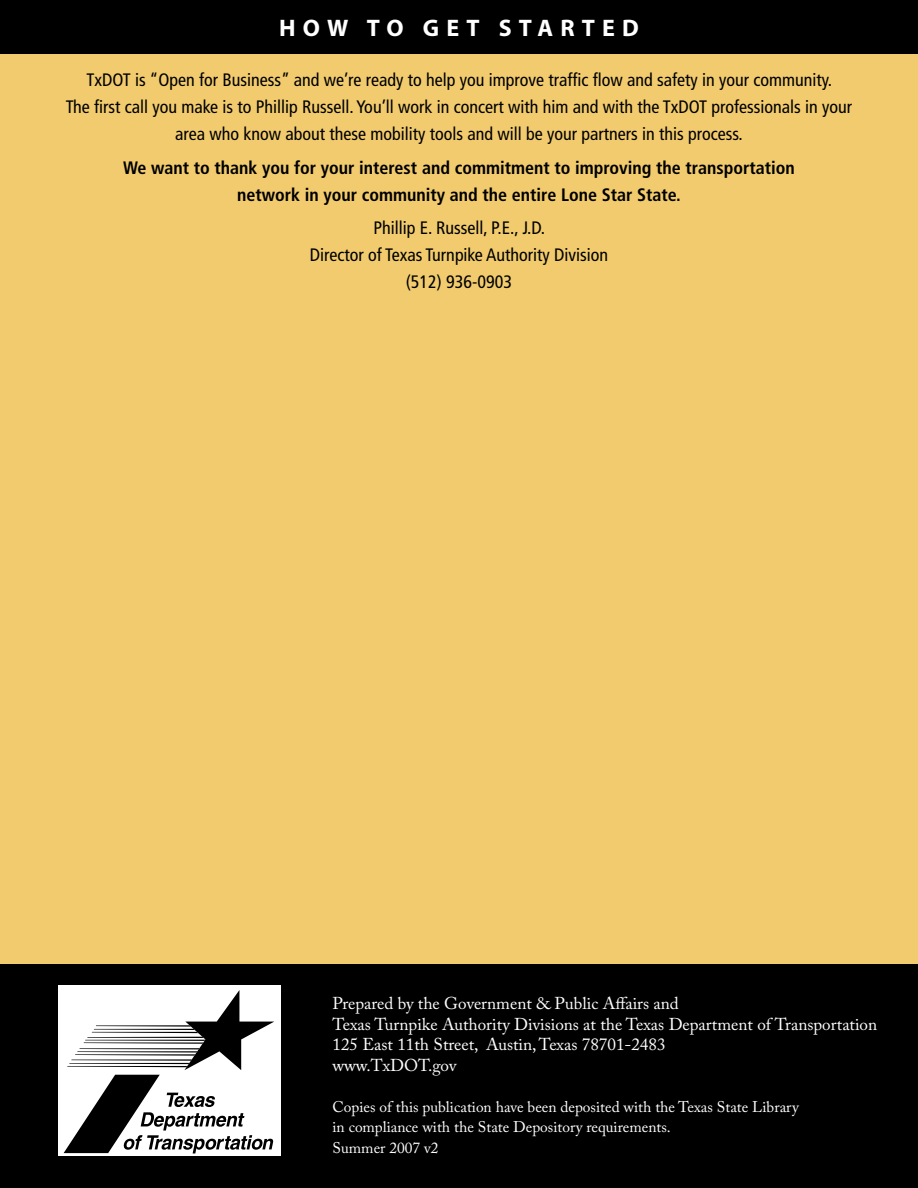
<style>
.page{position:relative;width:918px;height:1188px;background:#f1cb6d}
.page>*{position:absolute;margin:0;border:0;box-sizing:border-box;transform-origin:0 0}
.t1{font:700 24px "Myriad";letter-spacing:.3em;color:#fff}
.t2{font:condensed 18px/27px "Frutiger";color:#000;text-align:center}
.t3{font:700 condensed 18px/27px "Frutiger";color:#000;text-align:center}
.t4{font:17.1px/20.5px "Adobe Caslon Pro";color:#fff}
.t5{font:15.3px/20.5px "Adobe Caslon Pro";color:#fff}
</style>
<div class="page">
<div style="left:0;top:964px;width:918px;height:224px;background:#000"></div>
<div style="left:58px;top:986px;width:222px;height:170px;background:#fff"></div>
<svg style="left:64px;top:990px;width:210px;height:164px"></svg>
<div style="left:0;top:0;width:918px;height:54px;background:#000"></div>
<h1 class="t1" style="left:279px;top:16px;width:361px">HOW TO GET STARTED</h1>
<p class="t2" style="left:66px;top:66px;width:788px">TxDOT is “Open for Business” and we’re ready to help you improve traffic flow and safety in your community.<br>The first call you make is to Phillip Russell. You’ll work in concert with him and with the TxDOT professionals in your area who know about these mobility tools and will be your partners in this process.</p>
<p class="t3" style="left:123px;top:154px;width:673px">We want to thank you for your interest and commitment to improving the transportation network in your community and the entire Lone Star State.</p>
<p class="t2" style="left:310px;top:215px;width:300px">Phillip E. Russell, P.E., J.D.<br>Director of Texas Turnpike Authority Division (512) 936-0903</p>
<p class="t4" style="left:332px;top:993px;width:546px">Prepared by the Government &amp; Public Affairs and<br>Texas Turnpike Authority Divisions at the Texas Department of Transportation 125 East 11th Street, Austin, Texas 78701-2483<br>www.TxDOT.gov</p>
<p class="t5" style="left:332px;top:1096px;width:468px">Copies of this publication have been deposited with the Texas State Library in compliance with the State Depository requirements.<br>Summer 2007 v2</p>
</div>
